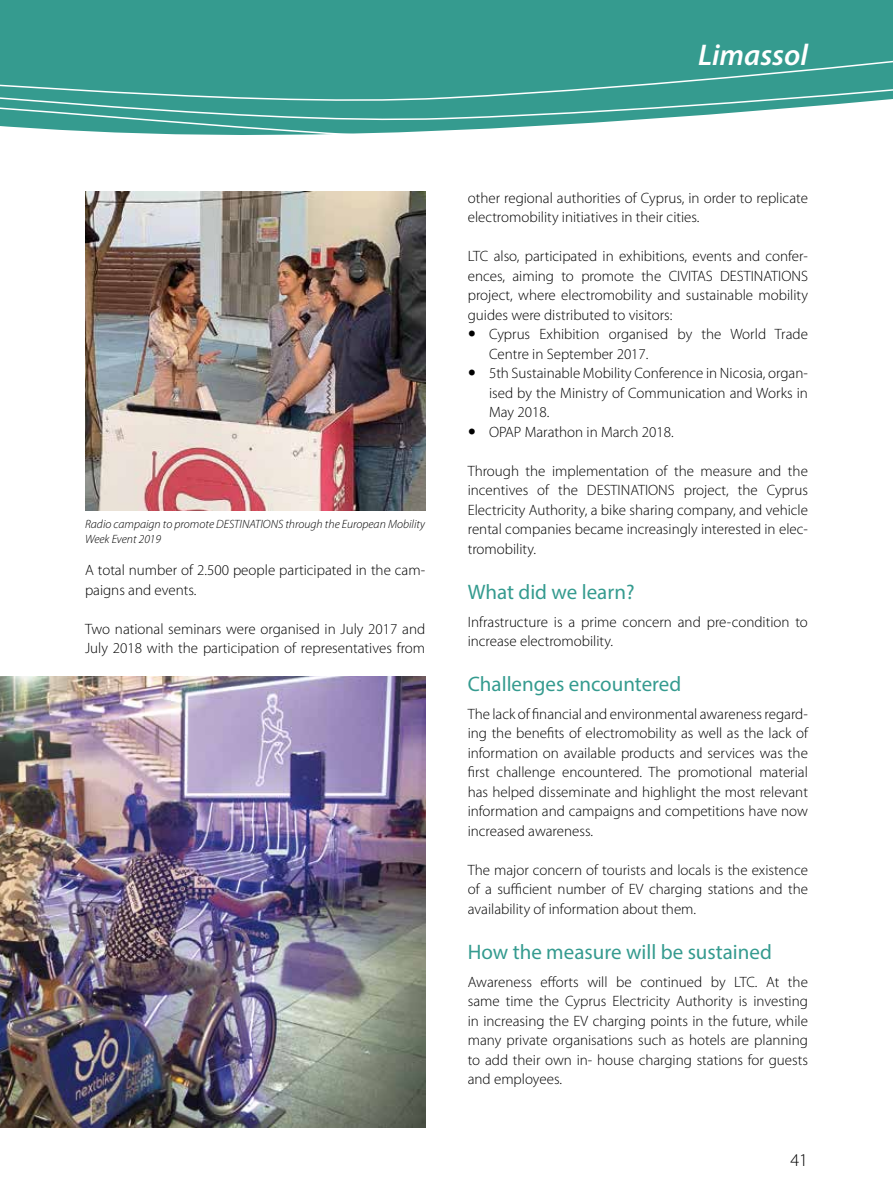
<style>
.page{position:relative;width:893px;height:1191px;background:#fff}
.page>*{position:absolute;margin:0;border:0;box-sizing:border-box;transform-origin:0 0}
.t1{font:italic 600 30px "Myriad Pro";color:#fff}
.t2{font:21px "Myriad Pro";color:#359b8f}
.t3{font:300 18px "Myriad Pro";color:#000}
.t4{font:300 15px/19.5px "Myriad Pro";color:#000}
.t5{font:italic 300 12px/14.4px "Myriad Pro";color:#000}
</style>
<div class="page">
<div style="left:0;top:0;width:893px;height:59px;background:#359b8f"></div>
<svg style="left:0;top:59px;width:893px;height:76px;background:#5aada3"></svg>
<img style="left:0;top:676px;width:425px;height:451px">
<img style="left:85px;top:191px;width:340px;height:319px">
<h1 class="t1" style="left:698px;top:39px;width:111px">Limassol</h1>
<p class="t5" style="left:85px;top:517px;width:341px">Radio campaign to promote DESTINATIONS through the European Mobility<br>Week Event 2019</p>
<p class="t4" style="left:85px;top:560px;width:342px">A total number of 2.500 people participated in the cam&shy;paigns and events.</p>
<p class="t4" style="left:85px;top:619px;width:342px">Two national seminars were organised in July 2017 and<br>July 2018 with the participation of representatives from</p>
<p class="t4" style="left:468px;top:188px;width:342px">other regional authorities of Cyprus, in order to replicate electromobility initiatives in their cities.</p>
<p class="t4" style="left:468px;top:247px;width:342px;text-align:justify">LTC also, participated in exhibitions, events and confer&shy;ences, aiming to promote the CIVITAS DESTINATIONS project, where electromobility and sustainable mobility guides were distributed to visitors:</p>
<p class="t4" style="left:489px;top:325px;width:320px">Cyprus Exhibition organised by the World Trade Centre in September 2017.<br>5th Sustainable Mobility Conference in Nicosia, organ&shy;ised by the Ministry of Communication and Works in May 2018.<br>OPAP Marathon in March 2018.</p>
<p class="t4" style="left:468px;top:461px;width:342px;text-align:justify">Through the implementation of the measure and the incentives of the DESTINATIONS project, the Cyprus Electricity Authority, a bike sharing company, and vehicle rental companies became increasingly interested in elec&shy;tromobility.</p>
<h2 class="t2" style="left:468px;top:578px;width:168px">What did we learn?</h2>
<p class="t4" style="left:468px;top:612px;width:342px">Infrastructure is a prime concern and pre-condition to increase electromobility.</p>
<h2 class="t2" style="left:468px;top:671px;width:215px">Challenges encountered</h2>
<p class="t4" style="left:468px;top:704px;width:342px;text-align:justify">The lack of financial and environmental awareness regard&shy;ing the benefits of electromobility as well as the lack of information on available products and services was the first challenge encountered. The promotional material has helped disseminate and highlight the most relevant information and campaigns and competitions have now increased awareness.</p>
<p class="t4" style="left:468px;top:860px;width:342px;text-align:justify">The major concern of tourists and locals is the existence of a sufficient number of EV charging stations and the availability of information about them.</p>
<h2 class="t2" style="left:468px;top:938px;width:306px">How the measure will be sustained</h2>
<p class="t4" style="left:468px;top:972px;width:342px;text-align:justify">Awareness efforts will be continued by LTC. At the same time the Cyprus Electricity Authority is investing in increasing the EV charging points in the future, while many private organisations such as hotels are planning to add their own in- house charging stations for guests and employees.</p>
<p class="t3" style="left:790px;top:1150px;width:19px">41</p>
</div>
